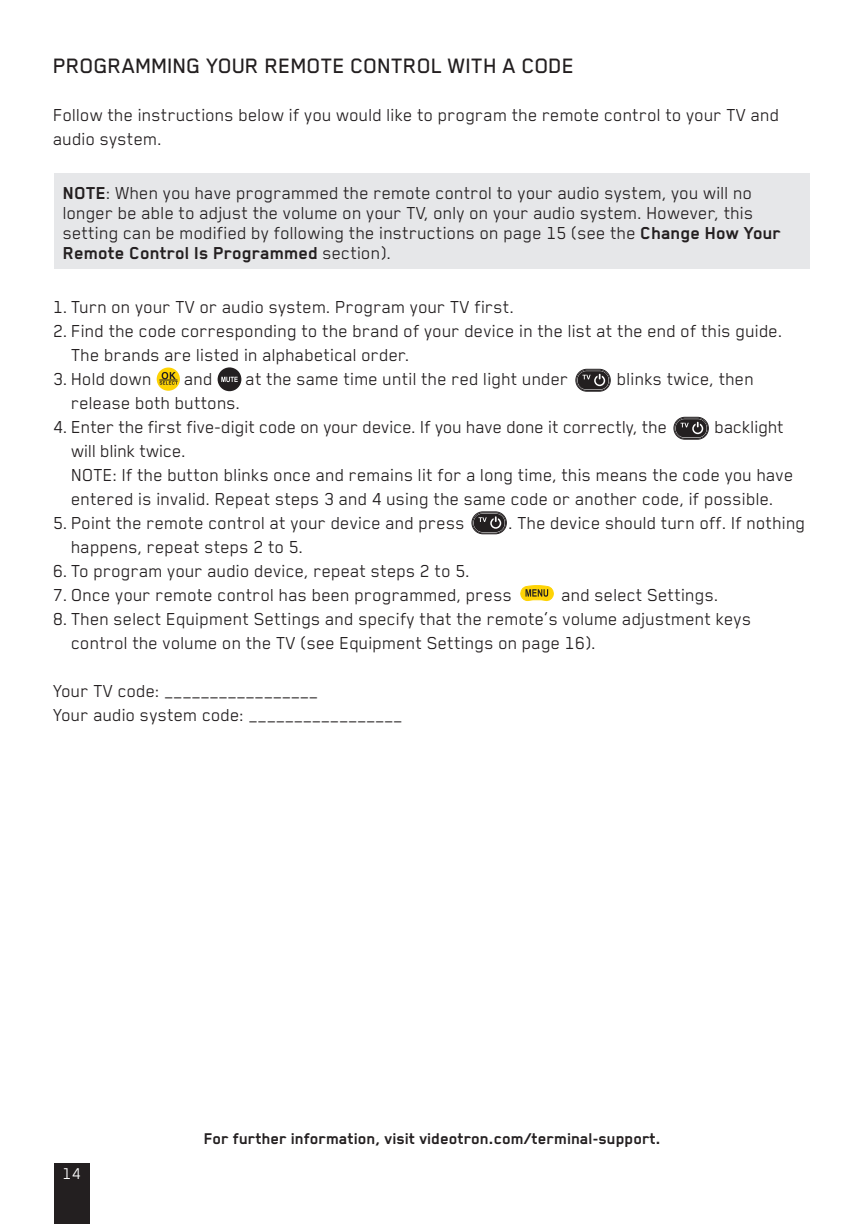
<style>
.page{position:relative;width:864px;height:1224px;background:#fff}
.page>*{position:absolute;margin:0;border:0;box-sizing:border-box;transform-origin:0 0}
.t1{font:500 24px "Blender Pro";color:#231f20}
.t2{font:20px/24px "Blender Pro";color:#231f20}
.t3{font:700 18px "Blender Pro";color:#231f20}
.t4{font:18px "Blender Pro";color:#fff}
.s1{font-weight:700}
</style>
<div class="page">
<div style="left:54px;top:1164px;width:36px;height:60px;background:#231f20"></div>
<div style="left:157px;top:368px;width:23px;height:23px;background:#fed304;border-radius:50%"></div>
<svg style="left:160px;top:372px;width:18px;height:13px"></svg>
<div style="left:218px;top:367px;width:23px;height:24px;background:#231f20;border-radius:50%"></div>
<svg style="left:221px;top:377px;width:17px;height:5px"></svg>
<div style="left:576px;top:369px;width:35px;height:23px;border:1px solid #231f20;border-radius:11px"></div>
<div style="left:577px;top:370px;width:33px;height:21px;border:1px solid #231f20;border-radius:10px"></div>
<svg style="left:577px;top:370px;width:32px;height:19px"></svg>
<div style="left:674px;top:417px;width:35px;height:23px;border:1px solid #231f20;border-radius:11px"></div>
<div style="left:675px;top:418px;width:33px;height:21px;border:1px solid #231f20;border-radius:10px"></div>
<svg style="left:675px;top:418px;width:32px;height:19px"></svg>
<div style="left:472px;top:512px;width:35px;height:22px;border:1px solid #231f20;border-radius:11px"></div>
<div style="left:473px;top:513px;width:33px;height:20px;border:1px solid #231f20;border-radius:10px"></div>
<svg style="left:473px;top:513px;width:32px;height:19px"></svg>
<svg style="left:520px;top:585px;width:34px;height:17px"></svg>
<div style="left:54px;top:174px;width:756px;height:95px;background:#e6e7e9"></div>
<p class="t1" style="left:54px;top:53px;width:523px">PROGRAMMING YOUR REMOTE CONTROL WITH A CODE</p>
<p class="t2" style="left:54px;top:102px;width:728px">Follow the instructions below if you would like to program the remote control to your TV and audio system.</p>
<p class="t2" style="left:63px;top:182px;width:720px;line-height:20px"><span class="s1">Note</span>: When you have programmed the remote control to your audio system, you will no longer be able to adjust the volume on your TV, only on your audio system. However, this setting can be modified by following the instructions on page 15 (see the <span class="s1">Change How Your Remote Control Is Programmed</span> section).</p>
<p class="t2" style="left:54px;top:294px;width:462px">1. Turn on your TV or audio system. Program your TV first.</p>
<p class="t2" style="left:72px;top:318px;width:713px;text-indent:-18px">2. Find the code corresponding to the brand of your device in the list at the end of this guide.<br>The brands are listed in alphabetical order.</p>
<p class="t2" style="left:54px;top:366px;width:100px">3. Hold down</p>
<p class="t2" style="left:184px;top:366px;width:30px">and</p>
<p class="t2" style="left:246px;top:366px;width:324px">at the same time until the red light under</p>
<p class="t2" style="left:617px;top:366px;width:139px">blinks twice, then</p>
<p class="t2" style="left:72px;top:390px;width:171px">release both buttons.</p>
<p class="t2" style="left:54px;top:414px;width:615px">4. Enter the first five-digit code on your device. If you have done it correctly, the</p>
<p class="t2" style="left:715px;top:414px;width:71px">backlight</p>
<p class="t2" style="left:72px;top:438px;width:724px">will blink twice.<br>NOTE: If the button blinks once and remains lit for a long time, this means the code you have entered is invalid. Repeat steps 3 and 4 using the same code or another code, if possible.</p>
<p class="t2" style="left:54px;top:510px;width:413px">5. Point the remote control at your device and press</p>
<p class="t2" style="left:509px;top:510px;width:299px">. The device should turn off. If nothing</p>
<p class="t2" style="left:72px;top:534px;width:234px">happens, repeat steps 2 to 5.</p>
<p class="t2" style="left:54px;top:558px;width:418px">6. To program your audio device, repeat steps 2 to 5.</p>
<p class="t2" style="left:54px;top:582px;width:460px">7. Once your remote control has been programmed, press</p>
<p class="t2" style="left:562px;top:582px;width:159px">and select Settings.</p>
<p class="t2" style="left:72px;top:606px;width:682px;text-indent:-18px">8. Then select Equipment Settings and specify that the remote’s volume adjustment keys control the volume on the TV (see Equipment Settings on page 16).</p>
<p class="t2" style="left:54px;top:678px;width:351px">Your TV code: _________________<br>Your audio system code: _________________</p>
<p class="t4" style="left:63px;top:1164px;width:20px">14</p>
<p class="t3" style="left:204px;top:1128px;width:458px">For further information, visit videotron.com/terminal-support.</p>
</div>
